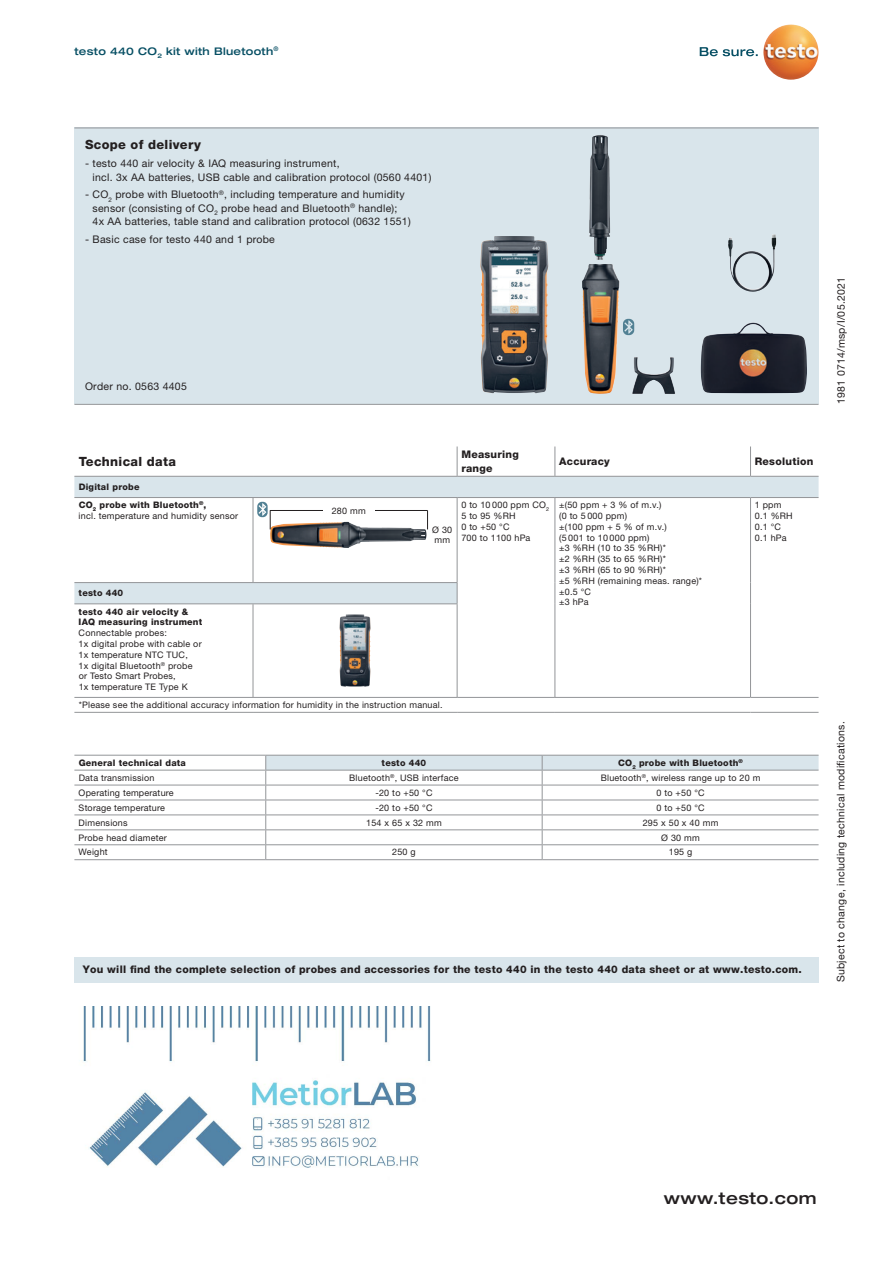
<style>
.page{position:relative;width:893px;height:1263px;background:#fff}
.page>*{position:absolute;margin:0;border:0;box-sizing:border-box;transform-origin:0 0}
.t1{font:500 expanded 16.5px "Helvetica Neue LTW1 G";letter-spacing:.025em;color:#231f20}
.t2{font:800 12.75px "Helvetica Neue LTW1 G";letter-spacing:.025em;color:#231f20}
.t3{font:10.5px/13.5px "Helvetica Neue LTW1 G";letter-spacing:.025em;color:#231f20}
.t4{font:800 10.5px/13.5px "Helvetica Neue LTW1 G";letter-spacing:.025em;color:#231f20}
.t5{font:500 expanded 10.5px "Helvetica Neue LTW1 G";letter-spacing:.025em;color:#074f64}
.t6{font:9px/10.8px "Helvetica Neue LTW1 G";letter-spacing:.025em;color:#231f20}
.t7{font:800 9px/18.1px "Helvetica Neue LTW1 G";letter-spacing:.025em;color:#231f20}
</style>
<div class="page">
<div style="left:74px;top:128px;width:745px;height:276px;background:#d9e5eb"></div>
<img style="left:589px;top:135px;width:21px;height:125px">
<img style="left:582px;top:264px;width:93px;height:130px">
<svg style="left:700px;top:47px;width:58px;height:9px"></svg>
<img style="left:763px;top:24px;width:56px;height:56px;border-radius:28px">
<hr style="left:74px;top:128px;width:745px;height:1px;background:#939598">
<hr style="left:74px;top:404px;width:745px;height:1px;background:#939598">
<svg style="left:623px;top:319px;width:11px;height:16px"></svg>
<img style="left:480px;top:236px;width:68px;height:157px">
<img style="left:701px;top:322px;width:106px;height:71px">
<img style="left:728px;top:234px;width:48px;height:58px">
<div style="left:74px;top:957px;width:745px;height:25px;background:#d9e5eb"></div>
<svg style="left:74px;top:477px;width:745px;height:127px"></svg>
<hr style="left:457px;top:446px;width:1px;height:30px;background:#939598">
<hr style="left:74px;top:476px;width:179px;height:1px;background:#939598">
<hr style="left:253px;top:476px;width:204px;height:1px;background:#939598">
<hr style="left:74px;top:497px;width:179px;height:1px;background:#939598">
<hr style="left:253px;top:497px;width:204px;height:1px;background:#939598">
<hr style="left:457px;top:476px;width:98px;height:1px;background:#939598">
<hr style="left:555px;top:476px;width:195px;height:1px;background:#939598">
<hr style="left:750px;top:476px;width:69px;height:1px;background:#939598">
<hr style="left:253px;top:498px;width:1px;height:84px;background:#939598">
<hr style="left:253px;top:604px;width:1px;height:93px;background:#939598">
<hr style="left:555px;top:446px;width:1px;height:30px;background:#939598">
<hr style="left:750px;top:446px;width:1px;height:30px;background:#939598">
<svg style="left:457px;top:583px;width:1px;height:20px"></svg>
<hr style="left:74px;top:582px;width:179px;height:1px;background:#939598">
<hr style="left:253px;top:582px;width:204px;height:1px;background:#939598">
<hr style="left:74px;top:603px;width:179px;height:1px;background:#939598">
<hr style="left:253px;top:603px;width:204px;height:1px;background:#939598">
<hr style="left:457px;top:497px;width:98px;height:1px;background:#939598">
<hr style="left:457px;top:498px;width:1px;height:84px;background:#939598">
<hr style="left:457px;top:604px;width:1px;height:93px;background:#939598">
<hr style="left:555px;top:497px;width:195px;height:1px;background:#939598">
<hr style="left:555px;top:498px;width:1px;height:85px;background:#939598">
<svg style="left:555px;top:583px;width:1px;height:21px"></svg>
<hr style="left:555px;top:604px;width:1px;height:93px;background:#939598">
<hr style="left:750px;top:497px;width:69px;height:1px;background:#939598">
<hr style="left:750px;top:498px;width:1px;height:85px;background:#939598">
<svg style="left:750px;top:583px;width:1px;height:21px"></svg>
<hr style="left:750px;top:604px;width:1px;height:93px;background:#939598">
<hr style="left:74px;top:697px;width:179px;height:1px;background:#939598">
<hr style="left:253px;top:697px;width:204px;height:1px;background:#939598">
<hr style="left:457px;top:697px;width:98px;height:1px;background:#939598">
<hr style="left:555px;top:697px;width:195px;height:1px;background:#939598">
<hr style="left:750px;top:697px;width:69px;height:1px;background:#939598">
<hr style="left:74px;top:712px;width:179px;height:1px;background:#939598">
<hr style="left:253px;top:712px;width:204px;height:1px;background:#939598">
<hr style="left:457px;top:712px;width:98px;height:1px;background:#939598">
<hr style="left:555px;top:712px;width:195px;height:1px;background:#939598">
<hr style="left:750px;top:712px;width:69px;height:1px;background:#939598">
<img style="left:270px;top:522px;width:157px;height:26px">
<svg style="left:427px;top:510px;width:1px;height:19px"></svg>
<hr style="left:270px;top:510px;width:157px;height:1px;background:#231f20">
<div style="left:323px;top:506px;width:51px;height:8px;background:#fff"></div>
<svg style="left:257px;top:502px;width:14px;height:27px"></svg>
<img style="left:339px;top:614px;width:32px;height:73px">
<hr style="left:74px;top:770px;width:192px;height:1px;background:#939598">
<hr style="left:74px;top:785px;width:192px;height:1px;background:#939598">
<hr style="left:74px;top:800px;width:192px;height:1px;background:#939598">
<hr style="left:74px;top:829px;width:192px;height:1px;background:#939598">
<hr style="left:74px;top:844px;width:192px;height:1px;background:#939598">
<hr style="left:74px;top:859px;width:192px;height:1px;background:#939598">
<hr style="left:266px;top:859px;width:276px;height:1px;background:#939598">
<hr style="left:542px;top:859px;width:277px;height:1px;background:#939598">
<svg style="left:265px;top:756px;width:554px;height:103px"></svg>
<hr style="left:74px;top:814px;width:192px;height:1px;background:#939598">
<hr style="left:542px;top:814px;width:277px;height:1px;background:#939598">
<hr style="left:266px;top:814px;width:276px;height:1px;background:#939598">
<hr style="left:74px;top:755px;width:192px;height:1px;background:#939598">
<hr style="left:266px;top:755px;width:276px;height:1px;background:#939598">
<hr style="left:542px;top:755px;width:277px;height:1px;background:#939598">
<img style="left:83px;top:1006px;width:348px;height:162px">
<p class="t5" style="left:74px;top:44px;width:206px">testo 440 CO<sub>2</sub> kit with Bluetooth<sup>®</sup></p>
<h2 class="t2" style="left:85px;top:137px;width:117px">Scope of delivery</h2>
<p class="t3" style="left:93px;top:157px;width:340px;text-indent:-8px">- testo 440 air velocity &amp; IAQ measuring instrument,<br>incl. 3x AA batteries, USB cable and calibration protocol (0560 4401)</p>
<p class="t3" style="left:93px;top:188px;width:320px;text-indent:-8px">- CO<sub>2</sub> probe with Bluetooth<sup>®</sup>, including temperature and humidity sensor (consisting of CO<sub>2</sub> probe head and Bluetooth<sup>®</sup> handle);<br>4x AA batteries, table stand and calibration protocol (0632 1551)</p>
<p class="t3" style="left:85px;top:233px;width:191px">- Basic case for testo 440 and 1 probe</p>
<p class="t3" style="left:85px;top:380px;width:103px">Order no. 0563 4405</p>
<h2 class="t2" style="left:79px;top:454px;width:99px">Technical data</h2>
<p class="t4" style="left:461px;top:448px;width:59px">Measuring range</p>
<p class="t4" style="left:559px;top:454px;width:52px">Accuracy</p>
<p class="t4" style="left:755px;top:454px;width:60px">Resolution</p>
<p class="t7" style="left:79px;top:478px;width:129px">Digital probe<br>CO<sub>2</sub> probe with Bluetooth<sup>®</sup>,</p>
<p class="t6" style="left:79px;top:510px;width:161px">incl. temperature and humidity sensor</p>
<p class="t6" style="left:432px;top:524px;width:22px">Ø 30 mm</p>
<p class="t6" style="left:332px;top:505px;width:35px">280 mm</p>
<p class="t6" style="left:461px;top:499px;width:89px">0 to 10 000 ppm CO<sub>2<br></sub>5 to 95 %RH<br>0 to +50 °C<br>700 to 1100 hPa</p>
<p class="t6" style="left:559px;top:499px;width:144px">±(50 ppm + 3 % of m.v.)<br>(0 to 5 000 ppm)<br>±(100 ppm + 5 % of m.v.)<br>(5 001 to 10 000 ppm)<br>±3 %RH (10 to 35 %RH)*<br>±2 %RH (35 to 65 %RH)*<br>±3 %RH (65 to 90 %RH)*<br>±5 %RH (remaining meas. range)* ±0.5 °C<br>±3 hPa</p>
<p class="t6" style="left:755px;top:499px;width:40px">1 ppm<br>0.1 %RH<br>0.1 °C<br>0.1 hPa</p>
<p class="t7" style="left:79px;top:584px;width:111px">testo 440<br>testo 440 air velocity &amp;</p>
<p class="t7" style="left:79px;top:613px;width:125px">IAQ measuring instrument</p>
<p class="t6" style="left:79px;top:627px;width:125px">Connectable probes:<br>1x digital probe with cable or<br>1x temperature NTC TUC,<br>1x digital Bluetooth<sup>®</sup> probe or Testo Smart Probes,<br>1x temperature TE Type K</p>
<p class="t6" style="left:79px;top:699px;width:365px">*Please see the additional accuracy information for humidity in the instruction manual.</p>
<p class="t7" style="left:79px;top:754px;width:109px">General technical data</p>
<p class="t7" style="left:382px;top:754px;width:46px">testo 440</p>
<p class="t7" style="left:618px;top:754px;width:126px">CO<sub>2</sub> probe with Bluetooth<sup>®</sup></p>
<p class="t6" style="left:79px;top:772px;width:77px">Data transmission</p>
<p class="t6" style="left:349px;top:772px;width:111px">Bluetooth<sup>®</sup>, USB interface</p>
<p class="t6" style="left:601px;top:772px;width:161px">Bluetooth<sup>®</sup>, wireless range up to 20 m</p>
<p class="t6" style="left:79px;top:787px;width:97px">Operating temperature</p>
<p class="t6" style="left:375px;top:787px;width:59px">-20 to +50 °C</p>
<p class="t6" style="left:656px;top:787px;width:50px">0 to +50 °C</p>
<p class="t6" style="left:79px;top:802px;width:88px">Storage temperature</p>
<p class="t6" style="left:375px;top:802px;width:59px">-20 to +50 °C</p>
<p class="t6" style="left:656px;top:802px;width:50px">0 to +50 °C</p>
<p class="t6" style="left:79px;top:817px;width:51px">Dimensions</p>
<p class="t6" style="left:366px;top:817px;width:77px">154 x 65 x 32 mm</p>
<p class="t6" style="left:643px;top:817px;width:77px">295 x 50 x 40 mm</p>
<p class="t6" style="left:79px;top:832px;width:90px">Probe head diameter</p>
<p class="t6" style="left:661px;top:832px;width:40px">Ø 30 mm</p>
<p class="t6" style="left:79px;top:847px;width:31px">Weight</p>
<p class="t6" style="left:392px;top:847px;width:25px">250 g</p>
<p class="t6" style="left:669px;top:847px;width:25px">195 g</p>
<p class="t4" style="left:83px;top:963px;width:720px">You will find the complete selection of probes and accessories for the testo 440 in the testo 440 data sheet or at www.testo.com.</p>
<p class="t3" style="left:834px;top:404px;width:128px;rotate:-90deg">1981 0714/msp/I/05.2021</p>
<p class="t3" style="left:834px;top:982px;width:263px;rotate:-90deg">Subject to change, including technical modifications.</p>
<h1 class="t1" style="left:664px;top:1187px;width:154px">www.testo.com</h1>
</div>
